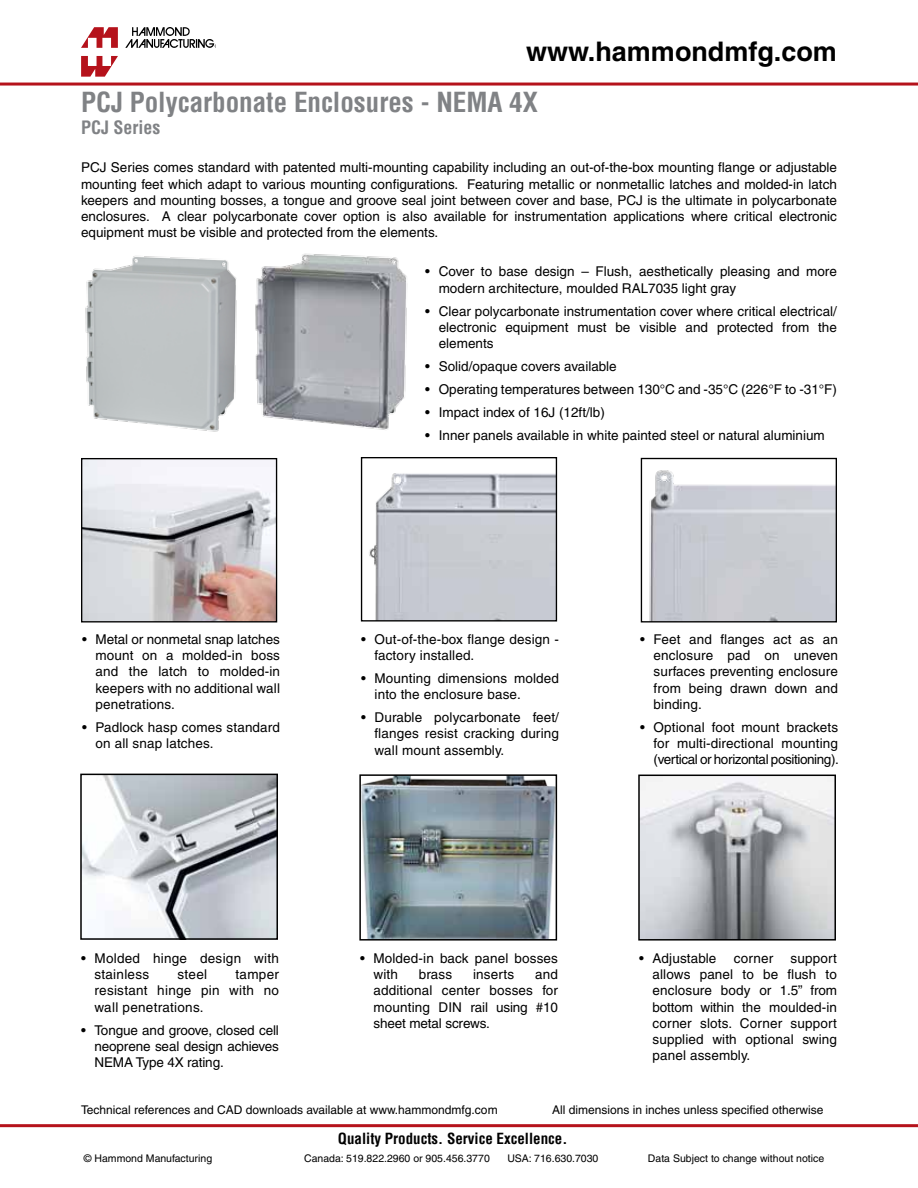
<style>
.page{position:relative;width:918px;height:1188px;background:#fff}
.page>*{position:absolute;margin:0;border:0;box-sizing:border-box;transform-origin:0 0}
.t1{font:700 condensed 27px "Helvetica";color:#808285}
.t2{font:700 27px "Helvetica";color:#000}
.t3{font:700 condensed 18px "Helvetica";color:#808285}
.t4{font:700 condensed 15px "Helvetica";color:#000}
.t5{font:13.5px/16.2px "Helvetica";color:#000;text-align:justify}
.t6{font:13.5px/16.2px "Helvetica";letter-spacing:.02em;color:#000}
.t7{font:12px "Helvetica";color:#000}
.t8{font:10.5px "Helvetica";color:#000}
</style>
<div class="page">
<hr style="left:0;top:1124px;width:918px;height:3px;background:#b5121b">
<hr style="left:0;top:83px;width:918px;height:3px;background:#b5121b">
<svg style="left:81px;top:27px;width:37px;height:21px"></svg>
<svg style="left:81px;top:56px;width:37px;height:21px"></svg>
<svg style="left:125px;top:27px;width:91px;height:21px"></svg>
<img style="left:272px;top:253px;width:135px;height:177px">
<img style="left:85px;top:256px;width:187px;height:176px">
<img style="left:649px;top:470px;width:186px;height:150px">
<div style="left:641px;top:458px;width:196px;height:164px;border:1px solid #000"></div>
<img style="left:369px;top:473px;width:186px;height:147px">
<div style="left:361px;top:457px;width:196px;height:165px;border:1px solid #000"></div>
<img style="left:83px;top:460px;width:192px;height:160px">
<div style="left:81px;top:458px;width:196px;height:164px;border:1px solid #000"></div>
<img style="left:641px;top:778px;width:192px;height:160px">
<div style="left:638px;top:775px;width:198px;height:166px;border:2px solid #000"></div>
<img style="left:83px;top:777px;width:192px;height:160px">
<div style="left:80px;top:774px;width:198px;height:166px;border:2px solid #000"></div>
<img style="left:362px;top:777px;width:192px;height:161px">
<div style="left:359px;top:774px;width:198px;height:167px;border:2px solid #000"></div>
<h1 class="t2" style="left:526px;top:35px;width:312px">www.hammondmfg.com</h1>
<h1 class="t1" style="left:81px;top:84px;width:458px">PCJ Polycarbonate Enclosures - NEMA 4X</h1>
<h2 class="t3" style="left:81px;top:115px;width:81px">PCJ Series</h2>
<p class="t5" style="left:81px;top:160px;width:758px">PCJ Series comes standard with patented multi-mounting capability including an out-of-the-box mounting flange or adjustable mounting feet which adapt to various mounting configurations. Featuring metallic or nonmetallic latches and molded-in latch keepers and mounting bosses, a tongue and groove seal joint between cover and base, PCJ is the ultimate in polycarbonate enclosures. A clear polycarbonate cover option is also available for instrumentation applications where critical electronic equipment must be visible and protected from the elements.</p>
<p class="t5" style="left:439px;top:264px;width:400px;text-indent:-14px">• Cover to base design – Flush, aesthetically pleasing and more modern architecture, moulded RAL7035 light gray</p>
<p class="t5" style="left:439px;top:303px;width:400px;text-indent:-14px">• Clear polycarbonate instrumentation cover where critical electrical/ electronic equipment must be visible and protected from the elements</p>
<p class="t5" style="left:425px;top:358px;width:193px">• Solid/opaque covers available</p>
<p class="t5" style="left:425px;top:381px;width:413px">• Operating temperatures between 130°C and -35°C (226°F to -31°F)</p>
<p class="t5" style="left:425px;top:404px;width:181px">• Impact index of 16J (12ft/lb)</p>
<p class="t5" style="left:425px;top:427px;width:401px">• Inner panels available in white painted steel or natural aluminium</p>
<p class="t5" style="left:96px;top:631px;width:186px;text-indent:-14px">• Metal or nonmetal snap latches mount on a molded-in boss and the latch to molded-in keepers with no additional wall penetrations.</p>
<p class="t5" style="left:96px;top:719px;width:186px;text-indent:-14px">• Padlock hasp comes standard on all snap latches.</p>
<p class="t6" style="left:94px;top:950px;width:186px;text-indent:-14px">• Molded hinge design with stainless</p>
<p class="t5" style="left:178px;top:966px;width:31px">steel</p>
<p class="t5" style="left:94px;top:966px;width:186px;text-indent:141px">tamper resistant hinge pin with no wall penetrations.</p>
<p class="t5" style="left:94px;top:1022px;width:186px;text-indent:-14px">• Tongue and groove, closed cell neoprene seal design achieves NEMA Type 4X rating.</p>
<p class="t5" style="left:375px;top:631px;width:186px;text-indent:-14px">• Out-of-the-box flange design - factory installed.</p>
<p class="t5" style="left:375px;top:670px;width:186px;text-indent:-14px">• Mounting dimensions molded into the enclosure base.</p>
<p class="t5" style="left:375px;top:709px;width:186px;text-indent:-14px">• Durable polycarbonate feet/ flanges resist cracking during wall mount assembly.</p>
<p class="t5" style="left:374px;top:950px;width:186px;text-indent:-14px">• Molded-in back panel bosses with</p>
<p class="t5" style="left:374px;top:966px;width:186px;text-indent:162px">and additional center bosses for mounting DIN rail using #10 sheet metal screws.</p>
<p class="t5" style="left:419px;top:966px;width:35px">brass</p>
<p class="t5" style="left:473px;top:966px;width:43px">inserts</p>
<p class="t5" style="left:654px;top:631px;width:186px;text-indent:-14px">• Feet and flanges act as an enclosure pad on uneven surfaces preventing enclosure from being drawn down and binding.</p>
<p class="t5" style="left:654px;top:719px;width:187px;text-indent:-14px">• Optional foot mount brackets for multi-directional mounting (vertical or horizontal positioning).</p>
<p class="t5" style="left:639px;top:950px;width:79px">• Adjustable</p>
<p class="t5" style="left:734px;top:950px;width:41px">corner</p>
<p class="t5" style="left:653px;top:950px;width:186px;text-indent:138px">support allows panel to be flush to enclosure body or 1.5” from bottom within the moulded-in corner slots. Corner support supplied with optional swing panel assembly.</p>
<p class="t7" style="left:81px;top:1103px;width:418px">Technical references and CAD downloads available at www.hammondmfg.com</p>
<p class="t7" style="left:552px;top:1103px;width:273px">All dimensions in inches unless specified otherwise</p>
<p class="t4" style="left:338px;top:1129px;width:231px">Quality Products. Service Excellence.</p>
<p class="t8" style="left:84px;top:1153px;width:130px">© Hammond Manufacturing</p>
<p class="t8" style="left:304px;top:1153px;width:187px">Canada: 519.822.2960 or 905.456.3770</p>
<p class="t8" style="left:507px;top:1153px;width:93px">USA: 716.630.7030</p>
<p class="t8" style="left:648px;top:1153px;width:178px">Data Subject to change without notice</p>
</div>
